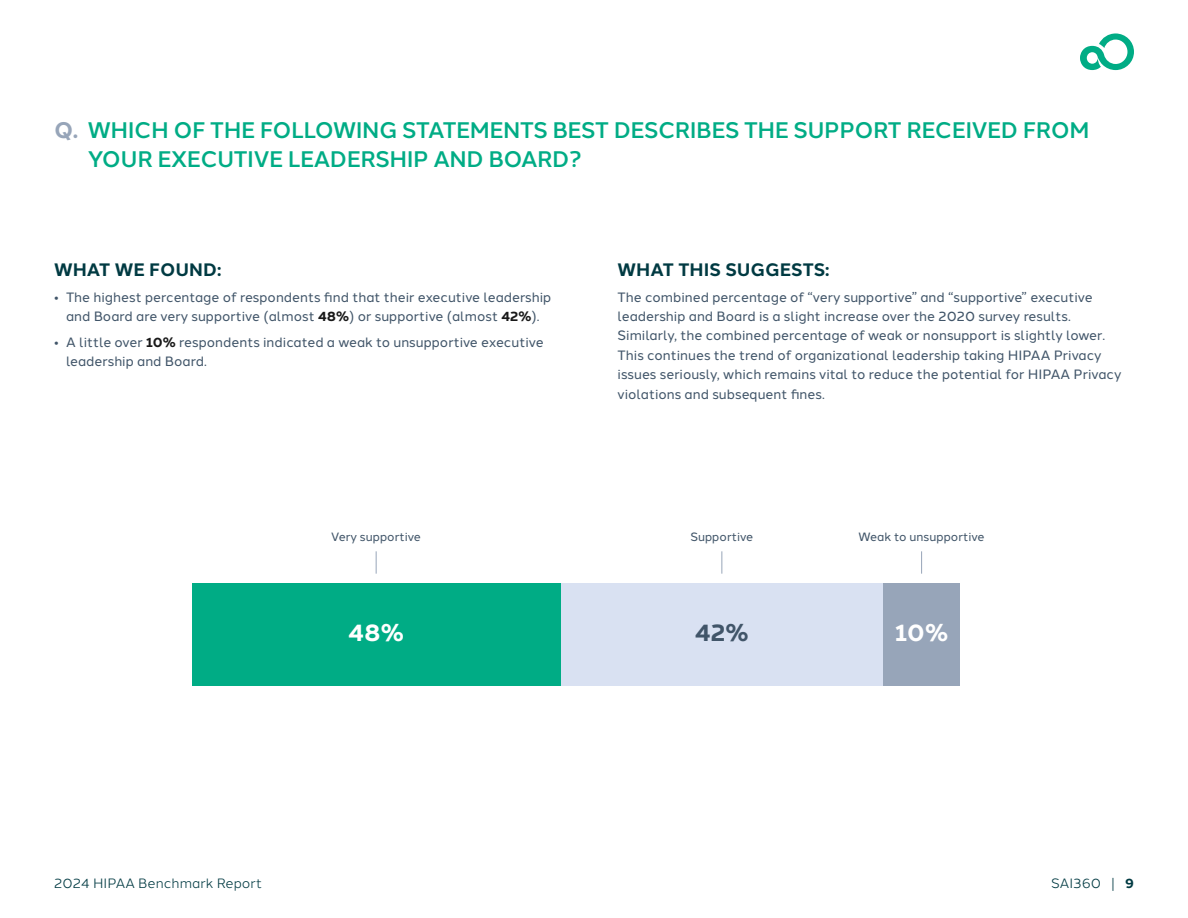
<style>
.page{position:relative;width:1188px;height:918px;background:#fff}
.page>*{position:absolute;margin:0;border:0;box-sizing:border-box;transform-origin:0 0}
.t1{font:700 24px "Halcom";color:#fff}
.t2{font:700 24px "Halcom";color:#415569}
.t3{font:500 22.5px/28.5px "Halcom";letter-spacing:-.02em;color:#00ac85}
.t4{font:700 18px "Halcom";color:#003a42}
.t5{font:13.5px/19.5px "Halcom";color:#415569}
.t6{font:13.5px "Halcom";color:#003a42}
.t7{font:12px "Halcom";color:#415569}
.s1{font-weight:700;color:#97a5b9}
.s2{font-weight:700;color:#191919}
.s3{font-weight:700}
</style>
<div class="page">
<div style="left:883px;top:584px;width:77px;height:102px;background:#97a5b9"></div>
<div style="left:561px;top:584px;width:322px;height:102px;background:#d9e1f2"></div>
<div style="left:192px;top:584px;width:369px;height:102px;background:#00ac85"></div>
<svg style="left:376px;top:551px;width:1px;height:23px"></svg>
<svg style="left:721px;top:551px;width:1px;height:23px"></svg>
<svg style="left:921px;top:551px;width:1px;height:23px"></svg>
<svg style="left:1080px;top:33px;width:54px;height:37px"></svg>
<h2 class="t3" style="left:88px;top:114px;width:1003px;text-indent:-34px"><span class="s1">Q.</span> WHICH OF THE FOLLOWING STATEMENTS BEST DESCRIBES THE SUPPORT RECEIVED FROM<br>YOUR EXECUTIVE LEADERSHIP AND BOARD?</h2>
<h3 class="t4" style="left:54px;top:255px;width:169px">WHAT WE FOUND:</h3>
<p class="t5" style="left:54px;top:286px;width:499px;text-align:center">• The highest percentage of respondents find that their executive leadership and Board are very supportive (almost <span class="s2">48%</span>) or supportive (almost <span class="s2">42%</span>).</p>
<p class="t5" style="left:66px;top:331px;width:479px;text-indent:-12px">• A little over <span class="s2">10%</span> respondents indicated a weak to unsupportive executive leadership and Board.</p>
<h3 class="t4" style="left:618px;top:255px;width:214px">WHAT THIS SUGGESTS:</h3>
<p class="t5" style="left:618px;top:286px;width:505px">The combined percentage of “very supportive” and “supportive” executive leadership and Board is a slight increase over the 2020 survey results.<br>Similarly, the combined percentage of weak or nonsupport is slightly lower.<br>This continues the trend of organizational leadership taking HIPAA Privacy issues seriously, which remains vital to reduce the potential for HIPAA Privacy violations and subsequent fines.</p>
<p class="t7" style="left:331px;top:527px;width:91px">Very supportive</p>
<p class="t7" style="left:690px;top:527px;width:64px">Supportive</p>
<p class="t7" style="left:859px;top:527px;width:128px">Weak to unsupportive</p>
<h1 class="t1" style="left:348px;top:614px;width:57px">48%</h1>
<h1 class="t2" style="left:695px;top:614px;width:55px">42%</h1>
<h1 class="t1" style="left:895px;top:614px;width:55px">10%</h1>
<p class="t6" style="left:54px;top:872px;width:210px">2024 HIPAA Benchmark Report</p>
<p class="t6" style="left:1051px;top:872px;width:84px">SAI360 | <span class="s3">9</span></p>
</div>
